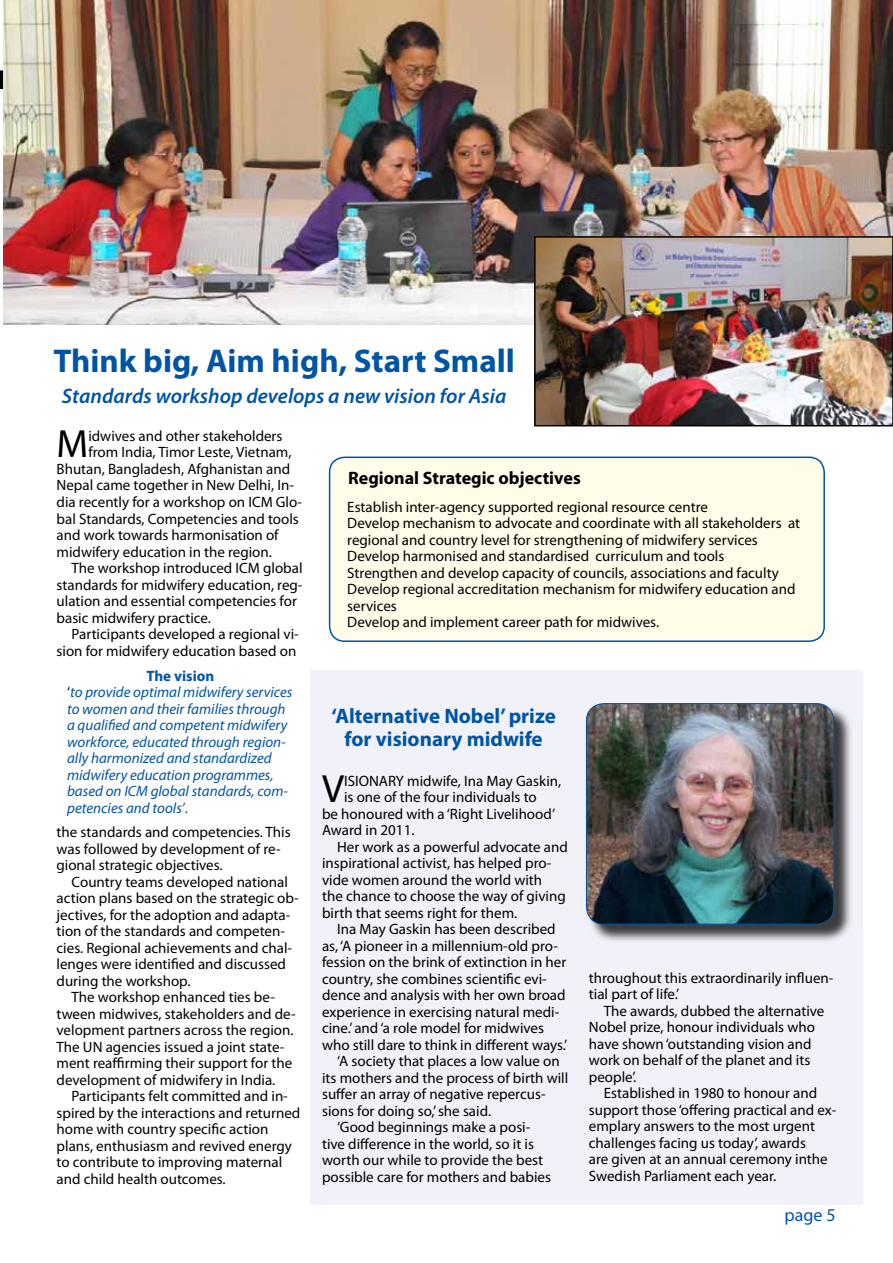
<style>
.page{position:relative;width:893px;height:1263px;background:#fff}
.page>*{position:absolute;margin:0;border:0;box-sizing:border-box;transform-origin:0 0}
.t1{font:39.45px "Myriad Pro";color:#000}
.t2{font:700 33px "Myriad Pro";color:#0054a4}
.t3{font:700 21px/23.1px "Myriad Pro";color:#0054a4;text-align:center}
.t4{font:italic 600 21px "Myriad Pro";color:#0054a4}
.t5{font:700 18px "Myriad Pro";color:#000}
.t6{font:18px "Myriad Pro";color:#0054a4}
.t7{font:15px/16.5px "Myriad Pro";color:#000}
.t8{font:italic 15px/16.5px "Myriad Pro";color:#0054a4}
.s1{font-weight:700;font-style:normal}
.s2{font-style:normal;color:#000}
.s3{font-style:normal}
</style>
<div class="page">
<div style="left:310px;top:670px;width:552px;height:535px;background:#f1f1f9"></div>
<div style="left:330px;top:457px;width:494px;height:184px;background:#fffcea;border-radius:15px"></div>
<div style="left:329px;top:457px;width:496px;height:185px;border:2px solid #0054a4;border-radius:15px"></div>
<img style="left:591px;top:708px;width:260px;height:233px">
<img style="left:586px;top:704px;width:248px;height:220px">
<div style="left:586px;top:703px;width:248px;height:221px;border:1px solid #0054a4;border-radius:17px"></div>
<img style="left:3px;top:0;width:890px;height:324px">
<img style="left:537px;top:239px;width:353px;height:184px">
<div style="left:534px;top:236px;width:359px;height:190px;border:2px solid #000"></div>
<h2 class="t2" style="left:53px;top:340px;width:463px">Think big, Aim high, Start Small</h2>
<h3 class="t4" style="left:62px;top:382px;width:446px">Standards workshop develops a new vision for Asia</h3>
<h1 class="t1" style="left:57px;top:420px;width:33px">M</h1>
<p class="t7" style="left:88px;top:427px;width:196px">idwives and other stakeholders</p>
<p class="t7" style="left:88px;top:444px;width:205px">from India, Timor Leste, Vietnam,</p>
<p class="t7" style="left:57px;top:460px;width:235px">Bhutan, Bangladesh, Afghanistan and</p>
<p class="t7" style="left:57px;top:477px;width:239px">Nepal came together in New Delhi, In-</p>
<p class="t7" style="left:57px;top:493px;width:247px">dia recently for a workshop on ICM Glo-</p>
<p class="t7" style="left:57px;top:510px;width:244px">bal Standards, Competencies and tools</p>
<p class="t7" style="left:57px;top:526px;width:224px">and work towards harmonisation of</p>
<p class="t7" style="left:57px;top:543px;width:217px">midwifery education in the region.</p>
<p class="t7" style="left:72px;top:559px;width:232px">The workshop introduced ICM global</p>
<p class="t7" style="left:57px;top:576px;width:247px">standards for midwifery education, reg-</p>
<p class="t7" style="left:57px;top:592px;width:242px">ulation and essential competencies for</p>
<p class="t7" style="left:57px;top:609px;width:156px">basic midwifery practice.</p>
<p class="t7" style="left:72px;top:625px;width:229px">Participants developed a regional vi-</p>
<p class="t7" style="left:57px;top:642px;width:241px">sion for midwifery education based on</p>
<p class="t8" style="left:67px;top:667px;width:227px;text-indent:79px"><span class="s1">The vision<br></span><span class="s2">‘</span>to provide optimal midwifery services to women and their families through a qualified and competent midwifery workforce, educated through region&shy;ally harmonized and standardized midwifery education programmes, based on ICM global standards, com&shy;petencies and tools’<span class="s3">.</span></p>
<p class="t7" style="left:57px;top:823px;width:236px">the standards and competencies. This was followed by development of re&shy;gional strategic objectives.</p>
<p class="t7" style="left:72px;top:873px;width:218px">Country teams developed national</p>
<p class="t7" style="left:57px;top:889px;width:244px">action plans based on the strategic ob-</p>
<p class="t7" style="left:57px;top:906px;width:235px">jectives, for the adoption and adapta-</p>
<p class="t7" style="left:57px;top:922px;width:230px">tion of the standards and competen-</p>
<p class="t7" style="left:57px;top:939px;width:237px">cies. Regional achievements and chal-</p>
<p class="t7" style="left:57px;top:955px;width:231px">lenges were identified and discussed</p>
<p class="t7" style="left:57px;top:972px;width:135px">during the workshop.</p>
<p class="t7" style="left:72px;top:988px;width:205px">The workshop enhanced ties be-</p>
<p class="t7" style="left:57px;top:1005px;width:241px">tween midwives, stakeholders and de-</p>
<p class="t7" style="left:57px;top:1021px;width:238px">velopment partners across the region.</p>
<p class="t7" style="left:57px;top:1038px;width:229px">The UN agencies issued a joint state-</p>
<p class="t7" style="left:57px;top:1054px;width:237px">ment reaffirming their support for the</p>
<p class="t7" style="left:57px;top:1071px;width:220px">development of midwifery in India.</p>
<p class="t7" style="left:72px;top:1087px;width:218px">Participants felt committed and in-</p>
<p class="t7" style="left:57px;top:1104px;width:245px">spired by the interactions and returned</p>
<p class="t7" style="left:57px;top:1120px;width:213px">home with country specific action</p>
<p class="t7" style="left:57px;top:1137px;width:237px">plans, enthusiasm and revived energy</p>
<p class="t7" style="left:57px;top:1153px;width:227px">to contribute to improving maternal</p>
<p class="t7" style="left:57px;top:1170px;width:171px">and child health outcomes.</p>
<p class="t5" style="left:348px;top:466px;width:234px">Regional Strategic objectives</p>
<p class="t7" style="left:347px;top:498px;width:454px">Establish inter-agency supported regional resource centre<br>Develop mechanism to advocate and coordinate with all stakeholders at regional and country level for strengthening of midwifery services Develop harmonised and standardised curriculum and tools<br>Strengthen and develop capacity of councils, associations and faculty Develop regional accreditation mechanism for midwifery education and services<br>Develop and implement career path for midwives.</p>
<h3 class="t3" style="left:331px;top:703px;width:226px">‘Alternative Nobel’ prize for visionary midwife</h3>
<h1 class="t1" style="left:322px;top:765px;width:24px">V</h1>
<p class="t7" style="left:344px;top:772px;width:219px">ISIONARY midwife, Ina May Gaskin,</p>
<p class="t7" style="left:344px;top:789px;width:194px">is one of the four individuals to</p>
<p class="t7" style="left:322px;top:805px;width:235px">be honoured with a ‘Right Livelihood’</p>
<p class="t7" style="left:322px;top:822px;width:94px">Award in 2011.</p>
<p class="t7" style="left:337px;top:838px;width:232px">Her work as a powerful advocate and</p>
<p class="t7" style="left:322px;top:855px;width:231px">inspirational activist, has helped pro-</p>
<p class="t7" style="left:322px;top:871px;width:222px">vide women around the world with</p>
<p class="t7" style="left:322px;top:888px;width:245px">the chance to choose the way of giving</p>
<p class="t7" style="left:322px;top:904px;width:197px">birth that seems right for them.</p>
<p class="t7" style="left:337px;top:921px;width:220px">Ina May Gaskin has been described</p>
<p class="t7" style="left:322px;top:937px;width:237px">as, ‘A pioneer in a millennium-old pro-</p>
<p class="t7" style="left:322px;top:954px;width:246px">fession on the brink of extinction in her</p>
<p class="t7" style="left:322px;top:970px;width:226px">country, she combines scientific evi-</p>
<p class="t7" style="left:322px;top:987px;width:245px">dence and analysis with her own broad</p>
<p class="t7" style="left:322px;top:1003px;width:239px">experience in exercising natural medi-</p>
<p class="t7" style="left:322px;top:1020px;width:223px">cine.’ and ‘a role model for midwives</p>
<p class="t7" style="left:322px;top:1036px;width:247px">who still dare to think in different ways.’</p>
<p class="t7" style="left:337px;top:1053px;width:224px">‘A society that places a low value on</p>
<p class="t7" style="left:322px;top:1069px;width:248px">its mothers and the process of birth will</p>
<p class="t7" style="left:322px;top:1086px;width:225px">suffer an array of negative repercus-</p>
<p class="t7" style="left:322px;top:1102px;width:171px">sions for doing so,’ she said.</p>
<p class="t7" style="left:337px;top:1119px;width:195px">‘Good beginnings make a posi-</p>
<p class="t7" style="left:322px;top:1135px;width:213px">tive difference in the world, so it is</p>
<p class="t7" style="left:322px;top:1152px;width:223px">worth our while to provide the best</p>
<p class="t7" style="left:322px;top:1168px;width:230px">possible care for mothers and babies</p>
<p class="t7" style="left:589px;top:969px;width:246px">throughout this extraordinarily influen&shy;tial part of life.’</p>
<p class="t7" style="left:589px;top:1002px;width:237px;text-indent:15px">The awards, dubbed the alternative<br>Nobel prize, honour individuals who have shown ‘outstanding vision and work on behalf of the planet and its people’.</p>
<p class="t7" style="left:589px;top:1085px;width:249px;text-indent:15px">Established in 1980 to honour and support those ‘offering practical and ex&shy;emplary answers to the most urgent challenges facing us today’, awards<br>are given at an annual ceremony inthe Swedish Parliament each year.</p>
<p class="t6" style="left:784px;top:1204px;width:53px">page 5</p>
</div>
